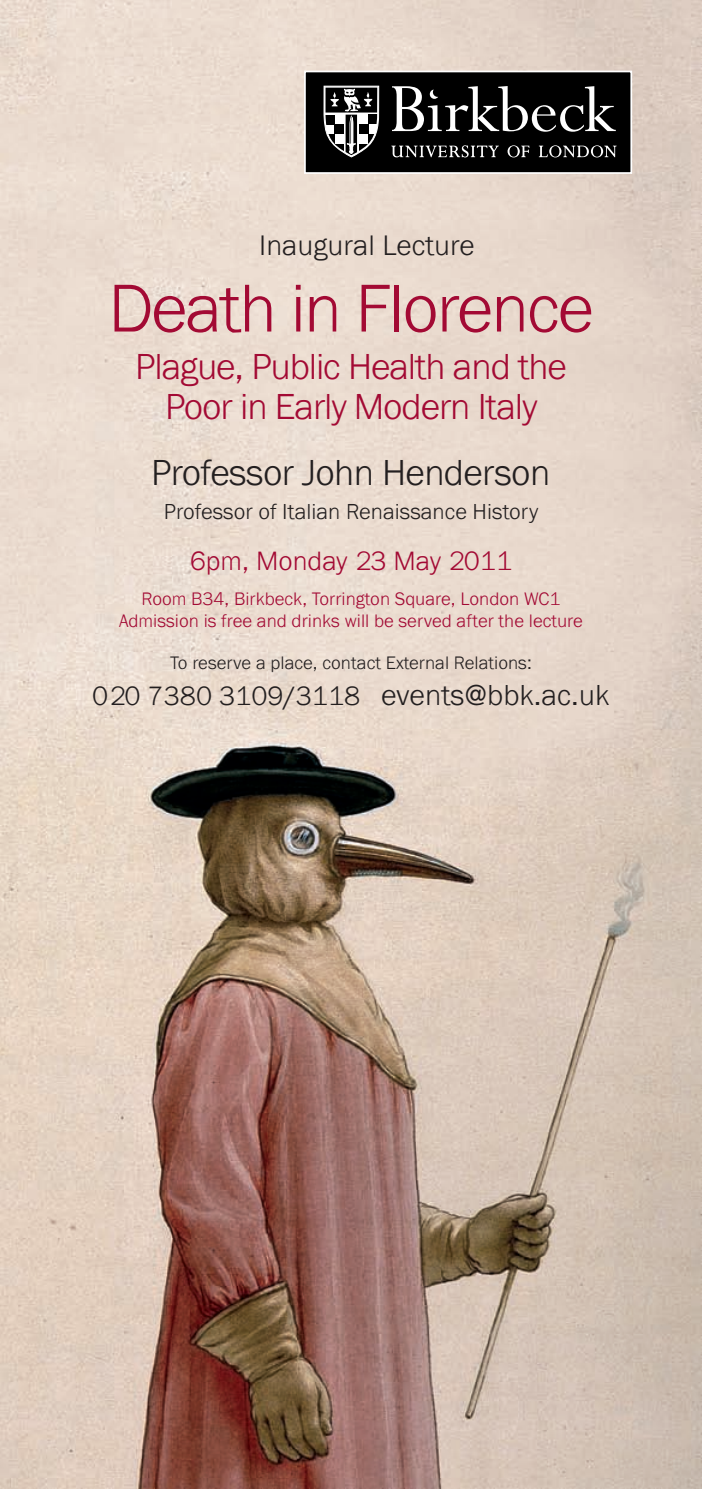
<style>
.page{position:relative;width:702px;height:1489px;background:#fff}
.page>*{position:absolute;margin:0;border:0;box-sizing:border-box;transform-origin:0 0}
.t1{font:300 70px "Franklin Got URWT";letter-spacing:-.03em;color:#a30a34}
.t2{font:300 37.5px/40px "Franklin Got URWT";letter-spacing:-.03em;color:#a30a34;text-align:center}
.t3{font:300 37.5px "Franklin Got URWT";letter-spacing:-.02em;color:#231f20}
.t4{font:300 29.25px "Franklin Got URWT";color:#231f20}
.t5{font:300 27.5px "Franklin Got URWT";color:#231f20}
.t6{font:300 27.5px "Franklin Got URWT";color:#a30a34}
.t7{font:300 22.5px "Franklin Got URWT";color:#231f20}
.t8{font:300 18.75px/21.2px "Franklin Got URWT";color:#a30a34;text-align:center}
.t9{font:300 18.75px "Franklin Got URWT";color:#231f20}
.s1{font-size:30px}
</style>
<div class="page">
<img style="left:0;top:0;width:702px;height:1488px">
<div style="left:305px;top:71px;width:326px;height:102px;background:#000"></div>
<div style="left:304px;top:71px;width:328px;height:103px;border:2px solid #fff"></div>
<svg style="left:391px;top:145px;width:108px;height:12px"></svg>
<svg style="left:507px;top:145px;width:22px;height:12px"></svg>
<svg style="left:539px;top:145px;width:77px;height:12px"></svg>
<svg style="left:392px;top:86px;width:223px;height:46px"></svg>
<svg style="left:323px;top:85px;width:57px;height:73px"></svg>
<h3 class="t4" style="left:259px;top:228px;width:217px">Inaugural Lecture</h3>
<h1 class="t1" style="left:108px;top:266px;width:487px">Death in Florence</h1>
<h2 class="t2" style="left:135px;top:345px;width:433px">Plague, Public Health and the<br>Poor in Early Modern Italy</h2>
<h2 class="t3" style="left:151px;top:450px;width:400px">Professor John Henderson</h2>
<p class="t7" style="left:164px;top:498px;width:376px">Professor of Italian Renaissance History</p>
<h3 class="t6" style="left:190px;top:544px;width:324px">6pm, Monday 23 May 2011</h3>
<p class="t8" style="left:119px;top:588px;width:465px">Room B34, Birkbeck, Torrington Square, London WC1<br>Admission is free and drinks will be served after the lecture</p>
<p class="t9" style="left:170px;top:651px;width:363px">To reserve a place, contact External Relations:</p>
<h3 class="t5" style="left:92px;top:679px;width:519px">020 7380 3109/3118 <span class="s1">events@bbk.ac.uk</span></h3>
</div>
